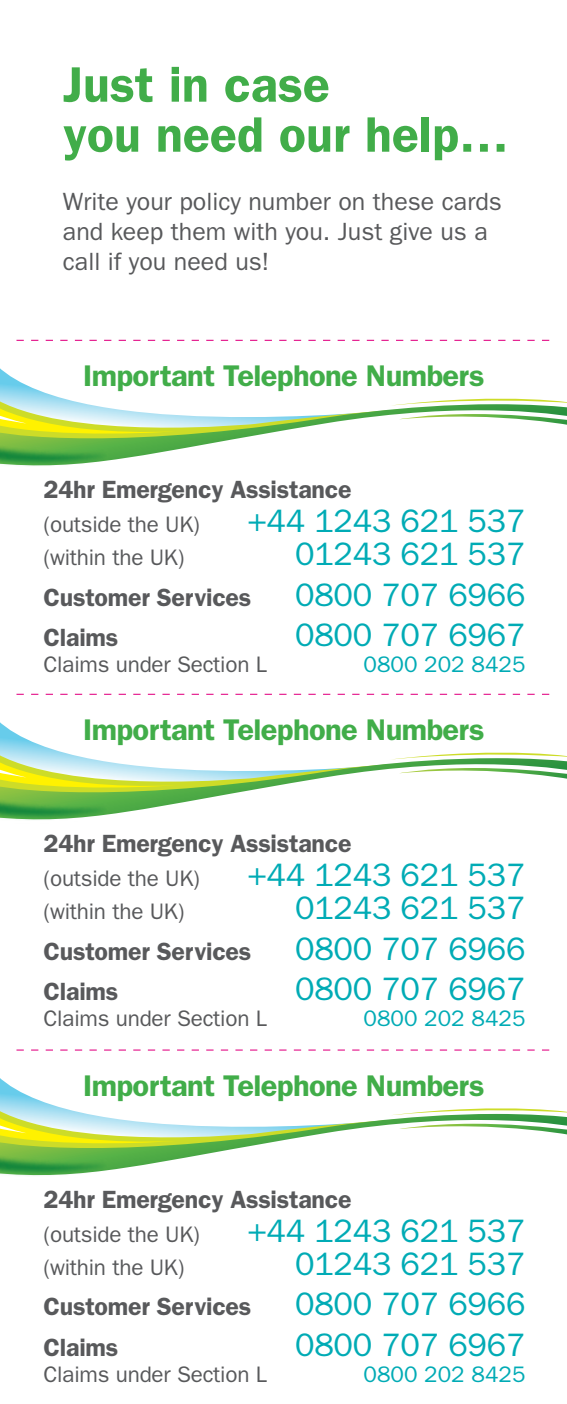
<style>
.page{position:relative;width:567px;height:1404px;background:#fff}
.page>*{position:absolute;margin:0;border:0;box-sizing:border-box;transform-origin:0 0}
.t1{font:600 50px/50px "ITC Franklin Gothic Std";color:#41ad49}
.t2{font:32.5px "ITC Franklin Gothic Std";letter-spacing:-.01em;color:#00abb5}
.t3{font:600 30px "ITC Franklin Gothic Std";letter-spacing:-.02em;color:#41ad49}
.t4{font:600 25px "ITC Franklin Gothic Std";letter-spacing:-.01em;color:#58595b}
.t5{font:25px/30px "ITC Franklin Gothic Std";color:#58595b}
.t6{font:22.5px "ITC Franklin Gothic Std";letter-spacing:-.01em;color:#58595b}
.t7{font:22.5px "ITC Franklin Gothic Std";color:#00abb5}
</style>
<div class="page">
<svg style="left:16px;top:340px;width:533px;height:1px"></svg>
<svg style="left:0;top:368px;width:40px;height:23px"></svg>
<svg style="left:0;top:391px;width:65px;height:8px"></svg>
<svg style="left:0;top:399px;width:388px;height:58px"></svg>
<svg style="left:388px;top:398px;width:179px;height:27px"></svg>
<img style="left:0;top:440px;width:131px;height:26px">
<svg style="left:0;top:403px;width:176px;height:37px;background:#d2e68a"></svg>
<svg style="left:16px;top:693px;width:533px;height:2px"></svg>
<svg style="left:0;top:722px;width:40px;height:23px"></svg>
<svg style="left:0;top:745px;width:65px;height:8px"></svg>
<svg style="left:0;top:753px;width:388px;height:58px"></svg>
<svg style="left:388px;top:752px;width:179px;height:27px"></svg>
<img style="left:0;top:793px;width:131px;height:27px">
<svg style="left:0;top:757px;width:176px;height:36px;background:#d5e78c"></svg>
<svg style="left:16px;top:1049px;width:533px;height:1px"></svg>
<svg style="left:0;top:1078px;width:38px;height:22px"></svg>
<svg style="left:0;top:1100px;width:62px;height:8px"></svg>
<svg style="left:0;top:1108px;width:388px;height:59px"></svg>
<svg style="left:388px;top:1108px;width:179px;height:27px"></svg>
<img style="left:0;top:1149px;width:131px;height:27px">
<svg style="left:0;top:1113px;width:176px;height:36px;background:#d4e78a"></svg>
<p class="t1" style="left:63px;top:60px;width:447px">Just in case<br>you need our help…</p>
<p class="t5" style="left:63px;top:186px;width:441px">Write your policy number on these cards and keep them with you. Just give us a call if you need us!</p>
<p class="t3" style="left:83px;top:358px;width:403px">Important Telephone Numbers</p>
<p class="t4" style="left:44px;top:475px;width:309px">24hr Emergency Assistance</p>
<p class="t6" style="left:44px;top:511px;width:158px">(outside the UK)</p>
<p class="t2" style="left:247px;top:502px;width:280px">+44 1243 621 537</p>
<p class="t6" style="left:44px;top:544px;width:142px">(within the UK)</p>
<p class="t2" style="left:295px;top:535px;width:232px">01243 621 537</p>
<p class="t4" style="left:44px;top:582px;width:209px">Customer Services</p>
<p class="t2" style="left:295px;top:576px;width:232px">0800 707 6966</p>
<p class="t4" style="left:44px;top:622px;width:76px">Claims</p>
<p class="t2" style="left:295px;top:616px;width:232px">0800 707 6967</p>
<p class="t6" style="left:44px;top:651px;width:225px">Claims under Section L</p>
<p class="t7" style="left:363px;top:651px;width:163px">0800 202 8425</p>
<p class="t3" style="left:83px;top:712px;width:403px">Important Telephone Numbers</p>
<p class="t4" style="left:44px;top:829px;width:309px">24hr Emergency Assistance</p>
<p class="t6" style="left:44px;top:865px;width:158px">(outside the UK)</p>
<p class="t2" style="left:247px;top:856px;width:280px">+44 1243 621 537</p>
<p class="t6" style="left:44px;top:898px;width:142px">(within the UK)</p>
<p class="t2" style="left:295px;top:889px;width:232px">01243 621 537</p>
<p class="t4" style="left:44px;top:936px;width:209px">Customer Services</p>
<p class="t2" style="left:295px;top:929px;width:232px">0800 707 6966</p>
<p class="t4" style="left:44px;top:976px;width:76px">Claims</p>
<p class="t2" style="left:295px;top:970px;width:232px">0800 707 6967</p>
<p class="t6" style="left:44px;top:1005px;width:225px">Claims under Section L</p>
<p class="t7" style="left:363px;top:1005px;width:163px">0800 202 8425</p>
<p class="t3" style="left:83px;top:1067px;width:403px">Important Telephone Numbers</p>
<p class="t4" style="left:44px;top:1184px;width:309px">24hr Emergency Assistance</p>
<p class="t6" style="left:44px;top:1220px;width:158px">(outside the UK)</p>
<p class="t2" style="left:247px;top:1211px;width:280px">+44 1243 621 537</p>
<p class="t6" style="left:44px;top:1254px;width:142px">(within the UK)</p>
<p class="t2" style="left:295px;top:1244px;width:232px">01243 621 537</p>
<p class="t4" style="left:44px;top:1291px;width:209px">Customer Services</p>
<p class="t2" style="left:295px;top:1285px;width:232px">0800 707 6966</p>
<p class="t4" style="left:44px;top:1332px;width:76px">Claims</p>
<p class="t2" style="left:295px;top:1325px;width:232px">0800 707 6967</p>
<p class="t6" style="left:44px;top:1361px;width:225px">Claims under Section L</p>
<p class="t7" style="left:363px;top:1361px;width:163px">0800 202 8425</p>
</div>
